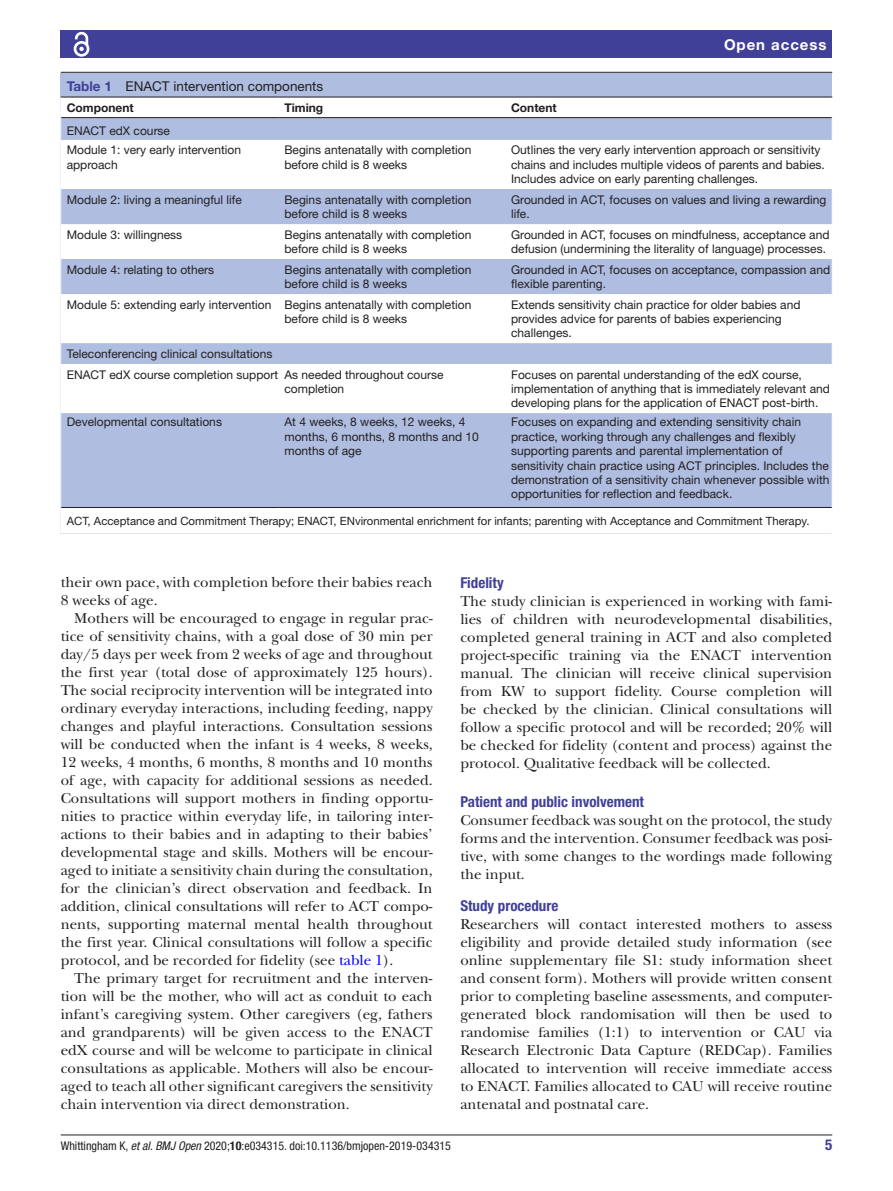
<style>
.page{position:relative;width:893px;height:1191px;background:#fff}
.page>*{position:absolute;margin:0;border:0;box-sizing:border-box;transform-origin:0 0}
.t1{font:15px/18px "New Baskerville";color:#231f20;text-align:justify}
.t2{font:700 condensed 15px "Helvetica Neue LT Std";color:#414099}
.t3{font:700 15px "Helvetica Neue LT Std";letter-spacing:.065em;color:#fff}
.t4{font:13.5px "Helvetica Neue LT Std";color:#231f20}
.t5{font:12px/14.4px "Helvetica Neue LT Std";color:#231f20}
.t6{font:condensed 12px "Helvetica Neue LT Std";color:#231f20}
.t7{font:700 12px "Helvetica Neue LT Std";color:#231f20}
.t8{font:11.4px "Helvetica Neue LT Std";color:#231f20}
.s1{font-weight:700;color:#414099}
.s2{color:#00f}
.s3{font-style:italic}
.s4{font-weight:700}
</style>
<div class="page">
<hr style="left:61px;top:1134px;width:771px;height:1px;background:#231f20">
<div style="left:61px;top:31px;width:771px;height:27px;background:#414099"></div>
<svg style="left:73px;top:31px;width:17px;height:26px"></svg>
<div style="left:61px;top:73px;width:771px;height:460px;background:#afbde1"></div>
<hr style="left:61px;top:72px;width:771px;height:1px;background:#231f20">
<div style="left:61px;top:98px;width:771px;height:435px;background:#fff"></div>
<svg style="left:61px;top:118px;width:771px;height:389px"></svg>
<hr style="left:61px;top:97px;width:217px;height:1px;background:#231f20">
<hr style="left:61px;top:117px;width:217px;height:1px;background:#231f20">
<hr style="left:278px;top:97px;width:227px;height:1px;background:#231f20">
<hr style="left:278px;top:117px;width:227px;height:1px;background:#231f20">
<hr style="left:505px;top:97px;width:327px;height:1px;background:#231f20">
<hr style="left:505px;top:117px;width:327px;height:1px;background:#231f20">
<hr style="left:278px;top:507px;width:227px;height:1px;background:#231f20">
<hr style="left:505px;top:507px;width:327px;height:1px;background:#231f20">
<hr style="left:61px;top:507px;width:217px;height:1px;background:#231f20">
<svg style="left:60px;top:97px;width:1px;height:43px"></svg>
<svg style="left:60px;top:343px;width:1px;height:21px"></svg>
<svg style="left:60px;top:507px;width:1px;height:26px"></svg>
<hr style="left:67px;top:524px;width:765px;height:1px;background:#fff">
<p class="t3" style="left:724px;top:35px;width:104px">Open access</p>
<p class="t4" style="left:67px;top:78px;width:258px"><span class="s1">Table 1</span> ENACT intervention components</p>
<p class="t7" style="left:67px;top:100px;width:69px">Component</p>
<p class="t7" style="left:284px;top:100px;width:40px">Timing</p>
<p class="t7" style="left:511px;top:100px;width:47px">Content</p>
<p class="t5" style="left:67px;top:121px;width:176px;line-height:19px">ENACT edX course<br>Module 1: very early intervention</p>
<p class="t5" style="left:67px;top:157px;width:52px">approach</p>
<p class="t5" style="left:284px;top:143px;width:188px">Begins antenatally with completion before child is 8 weeks</p>
<p class="t5" style="left:511px;top:143px;width:315px">Outlines the very early intervention approach or sensitivity chains and includes multiple videos of parents and babies.<br>Includes advice on early parenting challenges.</p>
<p class="t5" style="left:67px;top:192px;width:177px">Module 2: living a meaningful life</p>
<p class="t5" style="left:284px;top:192px;width:188px">Begins antenatally with completion before child is 8 weeks</p>
<p class="t5" style="left:511px;top:192px;width:317px">Grounded in ACT, focuses on values and living a rewarding life.</p>
<p class="t5" style="left:67px;top:227px;width:117px">Module 3: willingness</p>
<p class="t5" style="left:284px;top:227px;width:188px">Begins antenatally with completion before child is 8 weeks</p>
<p class="t5" style="left:511px;top:227px;width:320px">Grounded in ACT, focuses on mindfulness, acceptance and defusion (undermining the literality of language) processes.</p>
<p class="t5" style="left:67px;top:262px;width:149px">Module 4: relating to others</p>
<p class="t5" style="left:284px;top:262px;width:188px">Begins antenatally with completion before child is 8 weeks</p>
<p class="t5" style="left:511px;top:262px;width:320px">Grounded in ACT, focuses on acceptance, compassion and flexible parenting.</p>
<p class="t5" style="left:284px;top:297px;width:188px;text-indent:-218px">Module 5: extending early intervention Begins antenatally with completion before child is 8 weeks</p>
<p class="t5" style="left:511px;top:297px;width:291px">Extends sensitivity chain practice for older babies and provides advice for parents of babies experiencing challenges.</p>
<p class="t5" style="left:67px;top:343px;width:378px;line-height:20.5px">Teleconferencing clinical consultations<br>ENACT edX course completion support As needed throughout course</p>
<p class="t5" style="left:284px;top:381px;width:61px">completion</p>
<p class="t5" style="left:511px;top:367px;width:320px">Focuses on parental understanding of the edX course, implementation of anything that is immediately relevant and developing plans for the application of ENACT post-birth.</p>
<p class="t5" style="left:67px;top:415px;width:157px">Developmental consultations</p>
<p class="t5" style="left:284px;top:415px;width:196px">At 4 weeks, 8 weeks, 12 weeks, 4 months, 6 months, 8 months and 10 months of age</p>
<p class="t5" style="left:511px;top:415px;width:320px">Focuses on expanding and extending sensitivity chain practice, working through any challenges and flexibly supporting parents and parental implementation of sensitivity chain practice using ACT principles. Includes the demonstration of a sensitivity chain whenever possible with opportunities for reflection and feedback.</p>
<p class="t8" style="left:67px;top:514px;width:744px">ACT, Acceptance and Commitment Therapy; ENACT, ENvironmental enrichment for infants; parenting with Acceptance and Commitment Therapy.</p>
<p class="t1" style="left:61px;top:573px;width:373px">their own pace, with completion before their babies reach<br>8 weeks of age.</p>
<p class="t1" style="left:61px;top:609px;width:373px;text-indent:14px">Mothers will be encouraged to engage in regular prac&shy;tice of sensitivity chains, with a goal dose of 30 min per day/5 days per week from 2 weeks of age and throughout the first year (total dose of approximately 125 hours).<br>The social reciprocity intervention will be integrated into ordinary everyday interactions, including feeding, nappy changes and playful interactions. Consultation sessions will be conducted when the infant is 4 weeks, 8 weeks, 12 weeks, 4 months, 6 months, 8 months and 10 months of age, with capacity for additional sessions as needed.<br>Consultations will support mothers in finding opportu&shy;nities to practice within everyday life, in tailoring inter&shy;actions to their babies and in adapting to their babies’ developmental stage and skills. Mothers will be encour&shy;aged to initiate a sensitivity chain during the consultation, for the clinician’s direct observation and feedback. In addition, clinical consultations will refer to ACT compo&shy;nents, supporting maternal mental health throughout the first year. Clinical consultations will follow a specific protocol, and be recorded for fidelity (see <span class="s2">table 1</span>).</p>
<p class="t1" style="left:61px;top:969px;width:373px;text-indent:14px">The primary target for recruitment and the interven&shy;tion will be the mother, who will act as conduit to each infant’s caregiving system. Other caregivers (eg, fathers and grandparents) will be given access to the ENACT edX course and will be welcome to participate in clinical consultations as applicable. Mothers will also be encour&shy;aged to teach all other significant caregivers the sensitivity chain intervention via direct demonstration.</p>
<p class="t2" style="left:460px;top:573px;width:45px">Fidelity</p>
<p class="t1" style="left:460px;top:592px;width:373px">The study clinician is experienced in working with fami&shy;lies of children with neurodevelopmental disabilities, completed general training in ACT and also completed project-specific training via the ENACT intervention manual. The clinician will receive clinical supervision from KW to support fidelity. Course completion will be checked by the clinician. Clinical consultations will follow a specific protocol and will be recorded; 20% will be checked for fidelity (content and process) against the protocol. Qualitative feedback will be collected.</p>
<p class="t2" style="left:460px;top:792px;width:185px">Patient and public involvement</p>
<p class="t1" style="left:460px;top:811px;width:373px">Consumer feedback was sought on the protocol, the study forms and the intervention. Consumer feedback was posi&shy;tive, with some changes to the wordings made following the input.</p>
<p class="t2" style="left:460px;top:897px;width:100px">Study procedure</p>
<p class="t1" style="left:460px;top:915px;width:373px">Researchers will contact interested mothers to assess eligibility and provide detailed study information (see online supplementary file S1: study information sheet and consent form). Mothers will provide written consent prior to completing baseline assessments, and computer&shy;generated block randomisation will then be used to randomise families (1:1) to intervention or CAU via Research Electronic Data Capture (REDCap). Families allocated to intervention will receive immediate access to ENACT. Families allocated to CAU will receive routine antenatal and postnatal care.</p>
<p class="t6" style="left:61px;top:1138px;width:392px">Whittingham K, <span class="s3">et al</span>. <span class="s3">BMJ Open</span> 2020;<span class="s4">10</span>:e034315. doi:10.1136/bmjopen-2019-034315</p>
<p class="t2" style="left:825px;top:1135px;width:9px">5</p>
</div>
